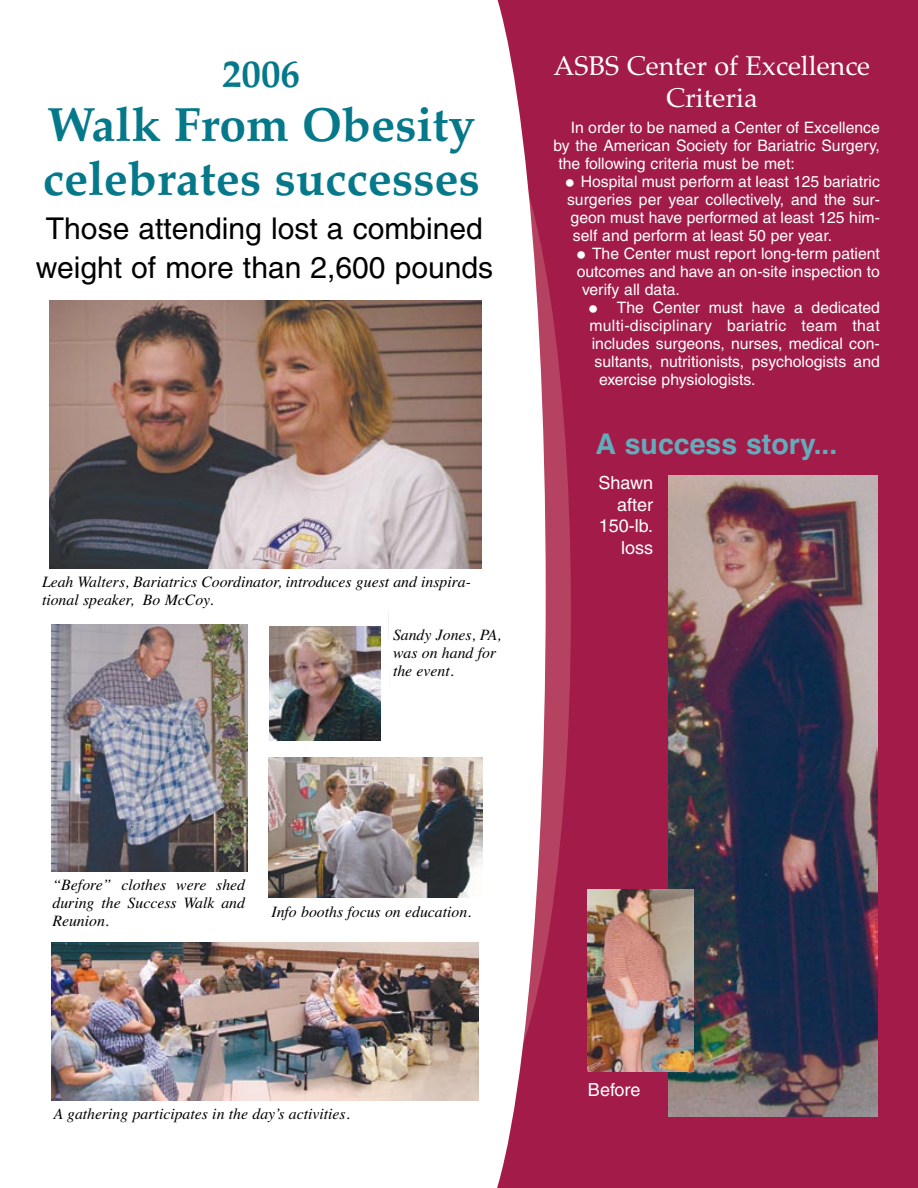
<style>
.page{position:relative;width:918px;height:1188px;background:#fff}
.page>*{position:absolute;margin:0;border:0;box-sizing:border-box;transform-origin:0 0}
.t1{font:700 48px/54px "Palatino";color:#05788a}
.t2{font:700 39px "Palatino";color:#05788a}
.t3{font:30px/39px "Helvetica";color:#000;text-align:center}
.t4{font:700 28.5px "Helvetica";color:#62adbb}
.t5{font:27px/31.5px "Palatino";color:#fff;text-align:center}
.t6{font:18px/21.6px "Helvetica";color:#fff;text-align:right}
.t7{font:15.75px "Helvetica";color:#fff}
.t8{font:italic 15.75px/18px "Times";color:#000}
.t9{font:15.75px "Helvetica";letter-spacing:.02em;color:#fff}
</style>
<div class="page">
<div style="left:486px;top:0;width:432px;height:1188px;background:#a31c49"></div>
<div style="left:389px;top:118px;width:182px;height:985px;background:#b44260;border-radius:50%"></div>
<img style="left:51px;top:624px;width:197px;height:248px">
<svg style="left:388px;top:0;width:158px;height:1188px;fill:#fff"></svg>
<img style="left:50px;top:301px;width:431px;height:268px">
<img style="left:269px;top:626px;width:112px;height:115px">
<img style="left:268px;top:758px;width:215px;height:140px">
<img style="left:52px;top:942px;width:426px;height:158px">
<div style="left:392px;top:628px;width:114px;height:61px;background:#fff"></div>
<div style="left:40px;top:574px;width:432px;height:39px;background:#fff"></div>
<div style="left:52px;top:1107px;width:423px;height:52px;background:#fff"></div>
<div style="left:270px;top:904px;width:216px;height:34px;background:#fff"></div>
<img style="left:668px;top:475px;width:209px;height:642px">
<img style="left:587px;top:890px;width:106px;height:181px">
<h2 class="t2" style="left:222px;top:50px;width:79px">2006</h2>
<h1 class="t1" style="left:43px;top:102px;width:438px">Walk From Obesity celebrates successes</h1>
<h3 class="t3" style="left:36px;top:209px;width:459px">Those attending lost a combined weight of more than 2,600 pounds</h3>
<p class="t8" style="left:42px;top:573px;width:431px">Leah Walters, Bariatrics Coordinator, introduces guest and inspira&shy;tional speaker, Bo McCoy.</p>
<p class="t8" style="left:393px;top:627px;width:110px">Sandy Jones, PA, was on hand for the event.</p>
<h3 class="t5" style="left:554px;top:53px;width:318px">ASBS Center of Excellence<br>Criteria</h3>
<p class="t7" style="left:571px;top:118px;width:311px">In order to be named a Center of Excellence</p>
<p class="t7" style="left:553px;top:136px;width:328px">by the American Society for Bariatric Surgery,</p>
<p class="t7" style="left:558px;top:154px;width:238px">the following criteria must be met:</p>
<p class="t7" style="left:581px;top:172px;width:301px">Hospital must perform at least 125 bariatric</p>
<p class="t7" style="left:567px;top:190px;width:314px">surgeries per year collectively, and the sur-</p>
<p class="t7" style="left:571px;top:208px;width:311px">geon must have performed at least 125 him-</p>
<p class="t7" style="left:573px;top:226px;width:261px">self and perform at least 50 per year.</p>
<p class="t7" style="left:592px;top:244px;width:289px">The Center must report long-term patient</p>
<p class="t7" style="left:577px;top:262px;width:305px">outcomes and have an on-site inspection to</p>
<p class="t7" style="left:582px;top:280px;width:99px">verify all data.</p>
<p class="t7" style="left:617px;top:298px;width:264px">The Center must have a dedicated</p>
<p class="t9" style="left:590px;top:316px;width:292px">multi-disciplinary bariatric team that</p>
<p class="t7" style="left:592px;top:334px;width:290px">includes surgeons, nurses, medical con-</p>
<p class="t7" style="left:595px;top:352px;width:287px">sultants, nutritionists, psychologists and</p>
<p class="t7" style="left:599px;top:370px;width:158px">exercise physiologists.</p>
<h3 class="t4" style="left:596px;top:418px;width:243px">A success story...</h3>
<p class="t6" style="left:599px;top:472px;width:56px">Shawn after<br>150-lb. loss</p>
<p class="t8" style="left:52px;top:876px;width:194px;text-align:justify">“Before” clothes were shed during the Success Walk and Reunion.</p>
<p class="t8" style="left:272px;top:903px;width:201px">Info booths focus on education.</p>
<p class="t8" style="left:53px;top:1106px;width:298px">A gathering participates in the day’s activities.</p>
<p class="t6" style="left:588px;top:1079px;width:54px">Before</p>
</div>
